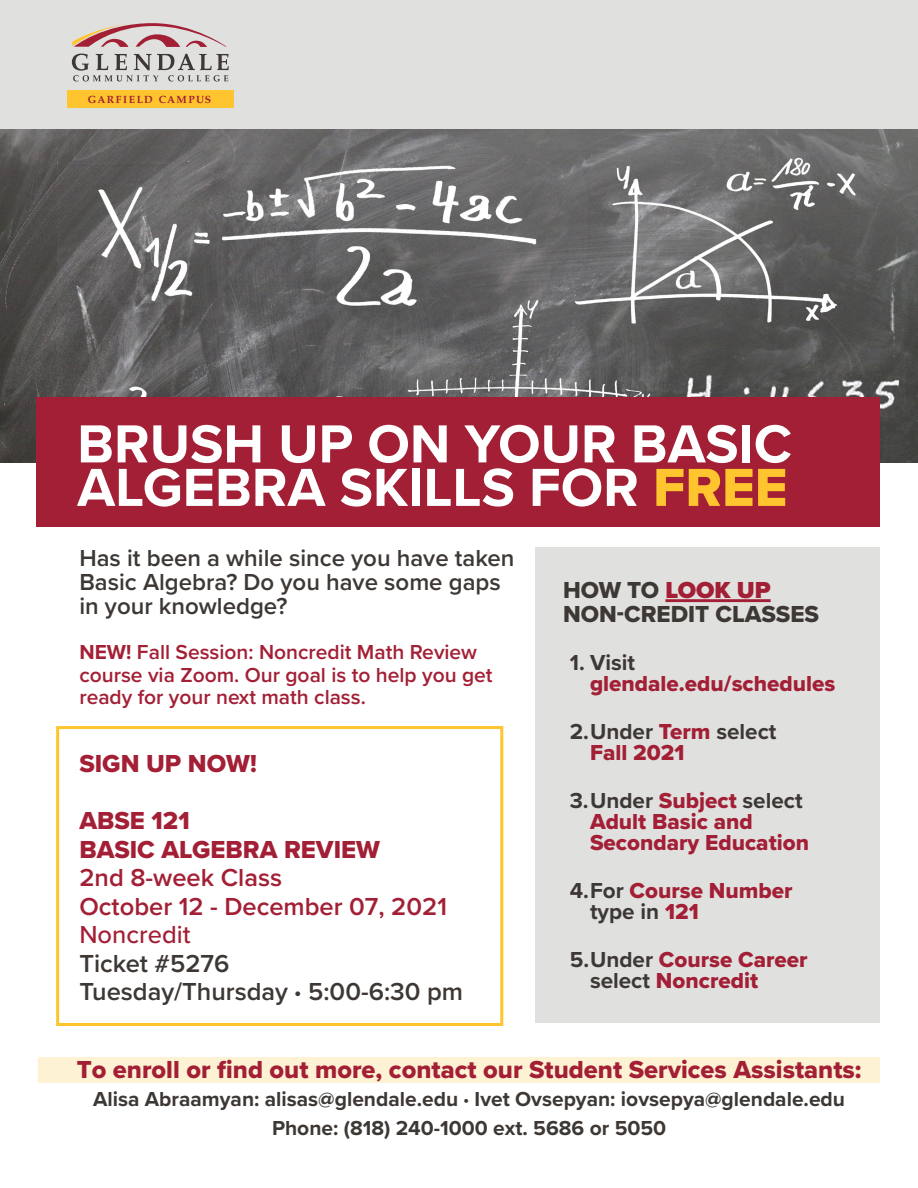
<style>
.page{position:relative;width:918px;height:1188px;background:#fff}
.page>*{position:absolute;margin:0;border:0;box-sizing:border-box;transform-origin:0 0}
.t1{font:700 55.5px/43.5px "Proxima Nova";color:#fff}
.t2{font:25.5px "Proxima Nova Extrabld";color:#a31f35}
.t3{font:600 25.5px/28.5px "Proxima Nova";color:#a31f35}
.t4{font:600 25.5px "Proxima Nova";color:#3e3835}
.t5{font:600 24px/24px "Proxima Nova";color:#3e3835}
.t6{font:24px/24px "Proxima Nova Extrabld";color:#3e3835}
.t7{font:22.5px/21px "Proxima Nova Extrabld";color:#a31f35}
.t8{font:700 22.5px/21px "Proxima Nova";color:#3e3835}
.t9{font:700 21px "Proxima Nova";color:#3e3835}
.t10{font:600 21px/22.5px "Proxima Nova";color:#a31f35}
.t11{font:700 10.35px "P052";letter-spacing:.125em;color:#a31f35}
.s1{font-family:"Proxima Nova Extrabld";font-weight:400;color:#fec52e}
.s2{font-weight:700}
.s3{font-weight:500}
.s4{font-family:"Proxima Nova Extrabld";font-weight:400}
.s5{font-family:"Proxima Nova";font-weight:900;color:#a31f35}
.s6{font-family:"Proxima Nova";font-weight:700;color:#3e3835}
.s7{font-family:"Proxima Nova Extrabld";font-weight:400;color:#a31f35}
</style>
<div class="page">
<div style="left:0;top:0;width:918px;height:130px;background:#e0e1df"></div>
<img style="left:0;top:130px;width:918px;height:332px">
<div style="left:37px;top:397px;width:843px;height:130px;background:#a31f35"></div>
<div style="left:38px;top:1057px;width:842px;height:26px;background:#fef2d4"></div>
<div style="left:56px;top:726px;width:447px;height:300px;border:3px solid #fec52e"></div>
<div style="left:67px;top:91px;width:167px;height:17px;background:#fec52e"></div>
<svg style="left:72px;top:23px;width:155px;height:24px"></svg>
<svg style="left:72px;top:54px;width:157px;height:27px"></svg>
<div style="left:536px;top:547px;width:344px;height:476px;background:#e0e1df"></div>
<hr style="left:665px;top:599px;width:106px;height:3px;background:#a31f35">
<p class="t11" style="left:88px;top:92px;width:125px">GARFIELD CAMPUS</p>
<p class="t1" style="left:77px;top:421px;width:716px">BRUSH UP ON YOUR BASIC<br>ALGEBRA SKILLS FOR <span class="s1">FREE</span></p>
<p class="t5" style="left:79px;top:546px;width:437px">Has it been a while since you have taken<br>Basic Algebra? Do you have some gaps in your knowledge?</p>
<p class="t10" style="left:79px;top:640px;width:415px"><span class="s2">NEW!</span> Fall Session: Noncredit Math Review course via Zoom. Our goal is to help you get ready for your next math class.</p>
<p class="t2" style="left:79px;top:745px;width:179px">SIGN UP NOW!</p>
<p class="t2" style="left:79px;top:802px;width:112px">ABSE 121</p>
<p class="t2" style="left:79px;top:830px;width:302px">BASIC ALGEBRA REVIEW</p>
<p class="t3" style="left:79px;top:863px;width:204px">2nd 8-week Class</p>
<p class="t3" style="left:79px;top:891px;width:369px">October 12 - December 07, 2021<br><span class="s3">Noncredit</span></p>
<p class="t4" style="left:79px;top:944px;width:152px">Ticket #5276</p>
<p class="t4" style="left:79px;top:973px;width:385px">Tuesday/Thursday <span class="s4">∙</span> 5:00-6:30 pm</p>
<p class="t6" style="left:563px;top:577px;width:258px">HOW TO <span class="s5">LOOK UP<br></span>NON-CREDIT CLASSES</p>
<p class="t7" style="left:590px;top:651px;width:247px;text-indent:-20px"><span class="s6">1. Visit </span>glendale.edu/schedules</p>
<p class="t8" style="left:590px;top:720px;width:188px;text-indent:-20px">2.Under <span class="s7">Term</span> select<br><span class="s7">Fall 2021</span></p>
<p class="t7" style="left:590px;top:789px;width:221px;text-indent:-20px"><span class="s6">3.Under</span> Subject <span class="s6">select<br></span>Adult Basic and<br>Secondary Education</p>
<p class="t7" style="left:590px;top:879px;width:204px;text-indent:-20px"><span class="s6">4.For</span> Course Number <span class="s6">type in</span> 121</p>
<p class="t7" style="left:590px;top:948px;width:219px;text-indent:-20px"><span class="s6">5.Under</span> Course Career <span class="s6">select</span> Noncredit</p>
<p class="t2" style="left:77px;top:1050px;width:786px">To enroll or find out more, contact our Student Services Assistants:</p>
<p class="t9" style="left:93px;top:1083px;width:753px">Alisa Abraamyan: alisas@glendale.edu <span class="s4">∙</span> Ivet Ovsepyan: iovsepya@glendale.edu</p>
<p class="t9" style="left:272px;top:1112px;width:396px">Phone: (818) 240-1000 ext. 5686 or 5050</p>
</div>
